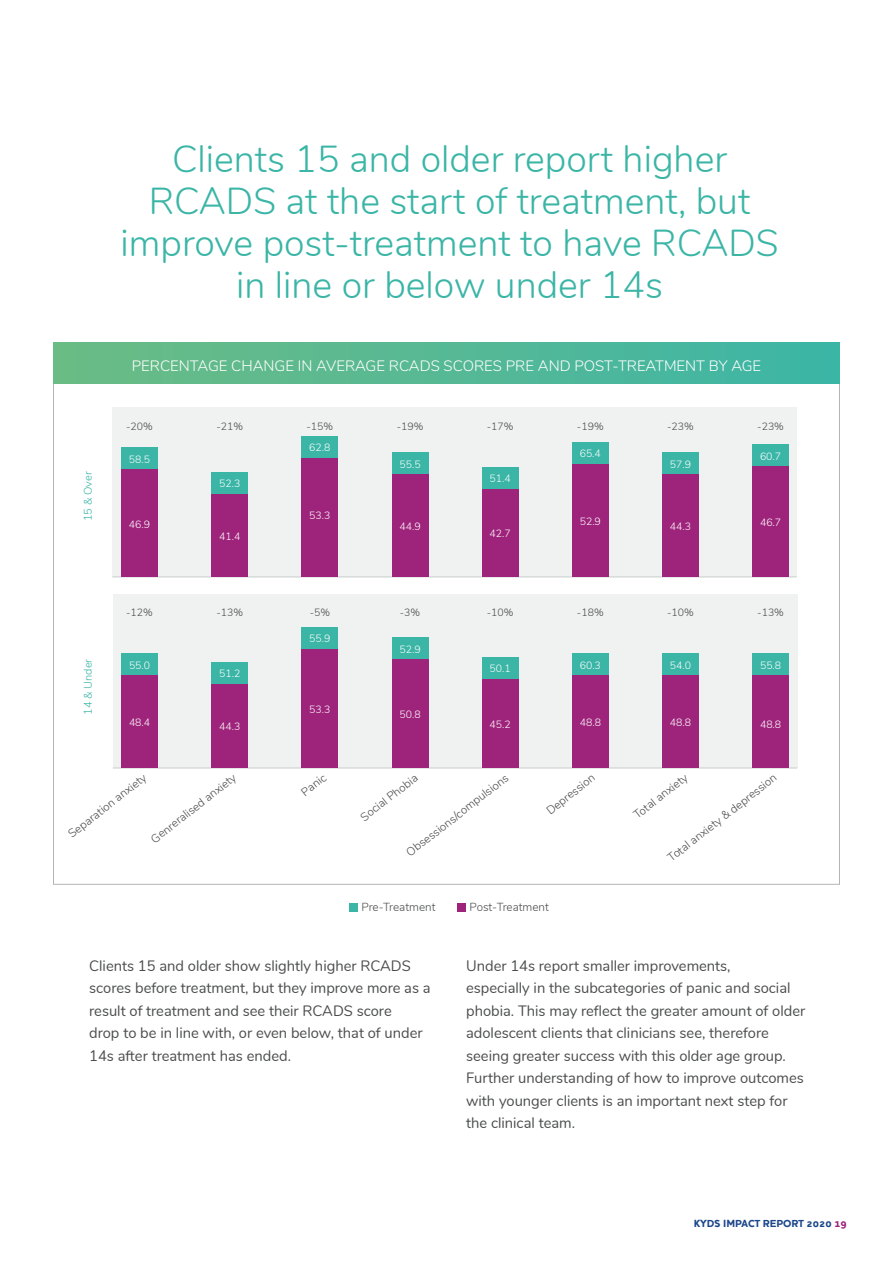
<style>
.page{position:relative;width:893px;height:1263px;background:#fff}
.page>*{position:absolute;margin:0;border:0;box-sizing:border-box;transform-origin:0 0}
.t1{font:300 37.5px/42px "Nunito";color:#3ab5a6;text-align:center}
.t2{font:15px/22.5px "Nunito";color:#4a4c4b}
.t3{font:300 15px "Nunito";color:#fff}
.t4{font:300 11.7px "Nunito";color:#4a4c4b}
.t5{font:300 11.1px "Nunito";color:#3ab5a6}
.t6{font:300 10.5px "Nunito";color:#fff}
.t7{font:300 10.5px "Nunito";color:#4a4c4b}
.t8{font:900 10.5px "Houschka Alt";color:#1c468b}
.s1{color:#9e237b}
</style>
<div class="page">
<div style="left:113px;top:594px;width:684px;height:174px;background:#f0f2f1"></div>
<div style="left:112px;top:407px;width:685px;height:170px;background:#f0f2f1"></div>
<hr style="left:113px;top:576px;width:683px;height:1px;background:#c9cccb">
<div style="left:53px;top:343px;width:787px;height:40px;background:linear-gradient(to right,#6cbc84,#3db5a6)"></div>
<hr style="left:113px;top:767px;width:684px;height:1px;background:#c9cccb">
<div style="left:122px;top:469px;width:36px;height:108px;background:#9e237b"></div>
<div style="left:212px;top:493px;width:36px;height:84px;background:#9e237b"></div>
<div style="left:572px;top:463px;width:36px;height:114px;background:#9e237b"></div>
<div style="left:662px;top:474px;width:36px;height:103px;background:#9e237b"></div>
<div style="left:752px;top:467px;width:37px;height:110px;background:#9e237b"></div>
<div style="left:122px;top:675px;width:36px;height:93px;background:#9e237b"></div>
<div style="left:212px;top:683px;width:36px;height:85px;background:#9e237b"></div>
<div style="left:392px;top:658px;width:36px;height:110px;background:#9e237b"></div>
<div style="left:482px;top:679px;width:36px;height:89px;background:#9e237b"></div>
<div style="left:572px;top:675px;width:36px;height:93px;background:#9e237b"></div>
<div style="left:662px;top:675px;width:36px;height:93px;background:#9e237b"></div>
<div style="left:752px;top:675px;width:37px;height:93px;background:#9e237b"></div>
<div style="left:122px;top:447px;width:36px;height:22px;background:#3ab5a6"></div>
<div style="left:212px;top:472px;width:36px;height:21px;background:#3ab5a6"></div>
<div style="left:572px;top:442px;width:36px;height:21px;background:#3ab5a6"></div>
<div style="left:662px;top:452px;width:36px;height:22px;background:#3ab5a6"></div>
<div style="left:752px;top:444px;width:37px;height:22px;background:#3ab5a6"></div>
<div style="left:122px;top:653px;width:36px;height:22px;background:#3ab5a6"></div>
<div style="left:212px;top:662px;width:36px;height:22px;background:#3ab5a6"></div>
<div style="left:392px;top:637px;width:36px;height:22px;background:#3ab5a6"></div>
<div style="left:482px;top:657px;width:36px;height:22px;background:#3ab5a6"></div>
<div style="left:572px;top:653px;width:36px;height:22px;background:#3ab5a6"></div>
<div style="left:662px;top:653px;width:36px;height:22px;background:#3ab5a6"></div>
<div style="left:752px;top:653px;width:37px;height:22px;background:#3ab5a6"></div>
<div style="left:349px;top:903px;width:9px;height:8px;background:#3ab5a6"></div>
<div style="left:457px;top:903px;width:9px;height:8px;background:#9e237b"></div>
<div style="left:302px;top:458px;width:36px;height:119px;background:#9e237b"></div>
<div style="left:392px;top:474px;width:36px;height:103px;background:#9e237b"></div>
<div style="left:482px;top:488px;width:36px;height:89px;background:#9e237b"></div>
<div style="left:302px;top:436px;width:36px;height:22px;background:#3ab5a6"></div>
<div style="left:392px;top:452px;width:36px;height:22px;background:#3ab5a6"></div>
<div style="left:482px;top:467px;width:36px;height:21px;background:#3ab5a6"></div>
<div style="left:302px;top:649px;width:36px;height:119px;background:#9e237b"></div>
<div style="left:302px;top:627px;width:36px;height:22px;background:#3ab5a6"></div>
<h1 class="t1" style="left:121px;top:136px;width:659px">Clients 15 and older report higher RCADS at the start of treatment, but improve post-treatment to have RCADS in line or below under 14s</h1>
<p class="t3" style="left:132px;top:354px;width:631px">PERCENTAGE CHANGE IN AVERAGE RCADS SCORES PRE AND POST-TREATMENT BY AGE</p>
<p class="t7" style="left:126px;top:419px;width:28px">-20%</p>
<p class="t7" style="left:216px;top:419px;width:28px">-21%</p>
<p class="t7" style="left:307px;top:419px;width:28px">-15%</p>
<p class="t7" style="left:397px;top:419px;width:28px">-19%</p>
<p class="t7" style="left:487px;top:419px;width:28px">-17%</p>
<p class="t7" style="left:577px;top:419px;width:28px">-19%</p>
<p class="t7" style="left:667px;top:419px;width:28px">-23%</p>
<p class="t7" style="left:757px;top:419px;width:28px">-23%</p>
<p class="t5" style="left:80px;top:521px;width:51px;rotate:-90deg">15 &amp; Over</p>
<p class="t5" style="left:80px;top:715px;width:57px;rotate:-90deg">14 &amp; Under</p>
<p class="t6" style="left:129px;top:452px;width:23px">58.5</p>
<p class="t6" style="left:129px;top:516px;width:23px">46.9</p>
<p class="t6" style="left:219px;top:476px;width:23px">52.3</p>
<p class="t6" style="left:219px;top:528px;width:23px">41.4</p>
<p class="t6" style="left:309px;top:440px;width:23px">62.8</p>
<p class="t6" style="left:309px;top:508px;width:23px">53.3</p>
<p class="t6" style="left:399px;top:457px;width:23px">55.5</p>
<p class="t6" style="left:399px;top:519px;width:23px">44.9</p>
<p class="t6" style="left:490px;top:471px;width:23px">51.4</p>
<p class="t6" style="left:490px;top:526px;width:23px">42.7</p>
<p class="t6" style="left:580px;top:446px;width:23px">65.4</p>
<p class="t6" style="left:580px;top:514px;width:23px">52.9</p>
<p class="t6" style="left:670px;top:457px;width:23px">57.9</p>
<p class="t6" style="left:670px;top:519px;width:23px">44.3</p>
<p class="t6" style="left:760px;top:449px;width:23px">60.7</p>
<p class="t6" style="left:760px;top:515px;width:23px">46.7</p>
<p class="t7" style="left:126px;top:605px;width:28px">-12%</p>
<p class="t7" style="left:216px;top:605px;width:28px">-13%</p>
<p class="t7" style="left:310px;top:605px;width:22px">-5%</p>
<p class="t7" style="left:400px;top:605px;width:22px">-3%</p>
<p class="t7" style="left:487px;top:605px;width:28px">-10%</p>
<p class="t7" style="left:577px;top:605px;width:28px">-18%</p>
<p class="t7" style="left:667px;top:605px;width:28px">-10%</p>
<p class="t7" style="left:757px;top:605px;width:28px">-13%</p>
<p class="t6" style="left:129px;top:657px;width:23px">55.0</p>
<p class="t6" style="left:129px;top:715px;width:23px">48.4</p>
<p class="t6" style="left:219px;top:666px;width:23px">51.2</p>
<p class="t6" style="left:219px;top:719px;width:23px">44.3</p>
<p class="t6" style="left:309px;top:631px;width:23px">55.9</p>
<p class="t6" style="left:309px;top:702px;width:23px">53.3</p>
<p class="t6" style="left:399px;top:641px;width:23px">52.9</p>
<p class="t6" style="left:399px;top:706px;width:23px">50.8</p>
<p class="t6" style="left:490px;top:661px;width:23px">50.1</p>
<p class="t6" style="left:580px;top:657px;width:23px">60.3</p>
<p class="t6" style="left:670px;top:657px;width:23px">54.0</p>
<p class="t6" style="left:760px;top:657px;width:23px">55.8</p>
<p class="t6" style="left:490px;top:716px;width:23px">45.2</p>
<p class="t6" style="left:580px;top:715px;width:23px">48.8</p>
<p class="t6" style="left:670px;top:715px;width:23px">48.8</p>
<p class="t6" style="left:760px;top:716px;width:23px">48.8</p>
<p class="t4" style="left:65px;top:828px;width:97px;rotate:-38deg">Separation anxiety</p>
<p class="t4" style="left:147px;top:834px;width:106px;rotate:-38deg">Genreralised anxiety</p>
<p class="t4" style="left:297px;top:786px;width:30px;rotate:-38deg">Panic</p>
<p class="t4" style="left:357px;top:812px;width:71px;rotate:-38deg">Social Phobia</p>
<p class="t4" style="left:402px;top:847px;width:128px;rotate:-38deg">Obsessions/compulsions</p>
<p class="t4" style="left:543px;top:805px;width:60px;rotate:-38deg">Depression</p>
<p class="t4" style="left:630px;top:809px;width:67px;rotate:-38deg">Total anxiety</p>
<p class="t4" style="left:664px;top:852px;width:136px;rotate:-38deg">Total anxiety &amp; depression</p>
<p class="t4" style="left:361px;top:899px;width:76px">Pre-Treatment</p>
<p class="t4" style="left:469px;top:899px;width:81px">Post-Treatment</p>
<p class="t2" style="left:89px;top:953px;width:343px">Clients 15 and older show slightly higher RCADS scores before treatment, but they improve more as a result of treatment and see their RCADS score<br>drop to be in line with, or even below, that of under 14s after treatment has ended.</p>
<p class="t2" style="left:466px;top:953px;width:341px">Under 14s report smaller improvements,<br>especially in the subcategories of panic and social phobia. This may reflect the greater amount of older adolescent clients that clinicians see, therefore seeing greater success with this older age group.<br>Further understanding of how to improve outcomes with younger clients is an important next step for the clinical team.</p>
<p class="t8" style="left:694px;top:1217px;width:155px">KYDS IMPACT REPORT 2020 <span class="s1">19</span></p>
</div>
